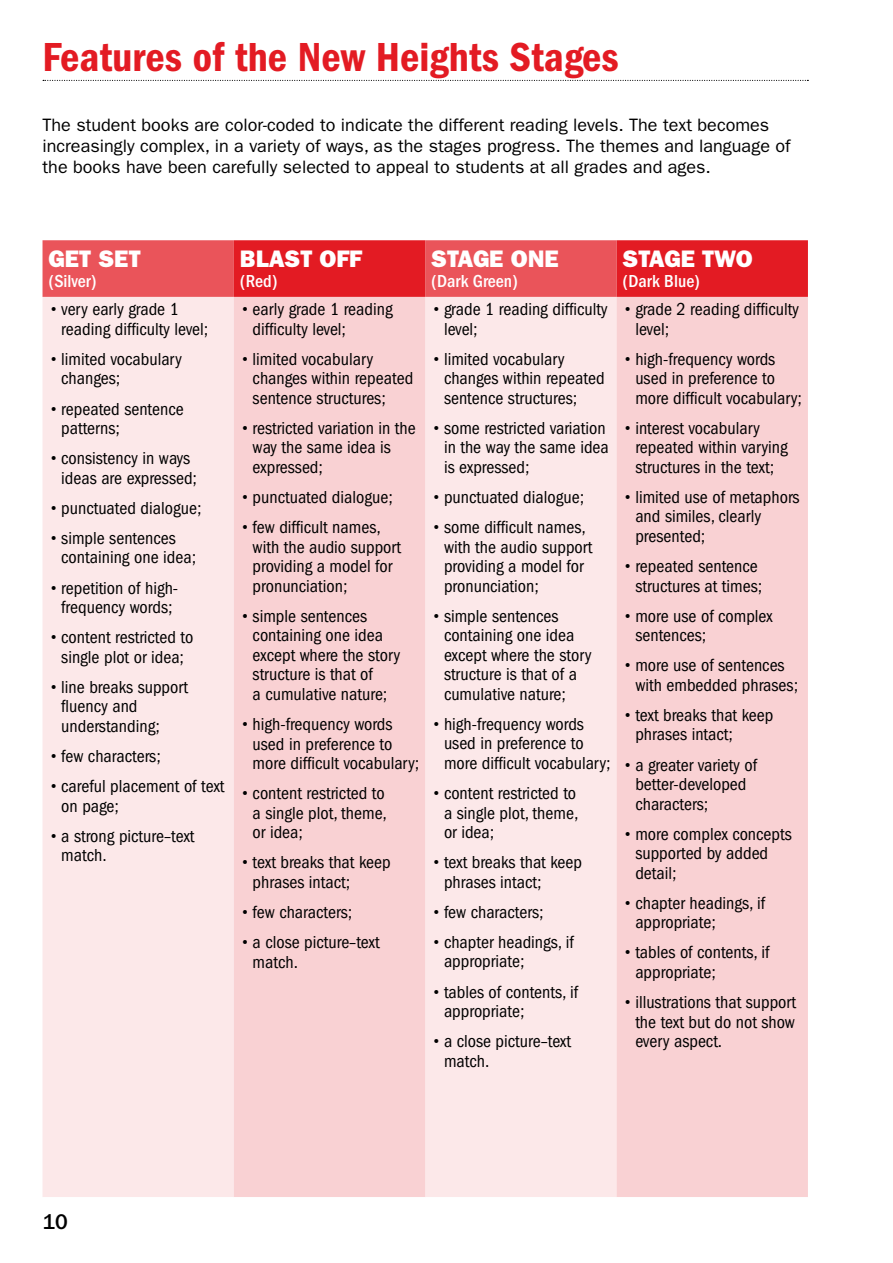
<style>
.page{position:relative;width:893px;height:1263px;background:#fff}
.page>*{position:absolute;margin:0;border:0;box-sizing:border-box;transform-origin:0 0}
.t1{font:42px "ITC Franklin Gothic Std Dm Cd";color:#e31b23}
.t2{font:24px "ITC Franklin Gothic Std Hvy";color:#fff}
.t3{font:500 21px "Franklin Gothic IT Cby BT";color:#000}
.t4{font:condensed 18px/19.5px "ITC Franklin Gothic Std";color:#000}
.t5{font:18px/21px "ITC Franklin Gothic Std";color:#000}
.t6{font:500 condensed 18px "ITC Franklin Gothic Std";color:#fff}
.s1{font-weight:500;font-stretch:normal}
</style>
<div class="page">
<svg style="left:43px;top:80px;width:765px;height:1px"></svg>
<svg style="left:43px;top:240px;width:765px;height:57px;background:#e63940"></svg>
<div style="left:43px;top:297px;width:191px;height:900px;background:#fce8e9"></div>
<svg style="left:234px;top:297px;width:574px;height:900px;background:#fad8da"></svg>
<h1 class="t1" style="left:43px;top:33px;width:578px">Features of the New Heights Stages</h1>
<p class="t5" style="left:43px;top:115px;width:749px">The student books are color-coded to indicate the different reading levels. The text becomes increasingly complex, in a variety of ways, as the stages progress. The themes and language of the books have been carefully selected to appeal to students at all grades and ages.</p>
<h2 class="t2" style="left:49px;top:245px;width:94px">GET SET</h2>
<p class="t6" style="left:49px;top:270px;width:50px">(Silver)</p>
<p class="t4" style="left:61px;top:300px;width:148px;text-indent:-13px"><span class="s1">•</span>very early grade 1 reading difficulty level;</p>
<p class="t4" style="left:61px;top:349px;width:122px;text-indent:-13px"><span class="s1">•</span>limited vocabulary changes;</p>
<p class="t4" style="left:61px;top:399px;width:124px;text-indent:-13px"><span class="s1">•</span>repeated sentence patterns;</p>
<p class="t4" style="left:61px;top:449px;width:137px;text-indent:-13px"><span class="s1">•</span>consistency in ways ideas are expressed;</p>
<p class="t4" style="left:49px;top:498px;width:154px"><span class="s1">•</span>punctuated dialogue;</p>
<p class="t4" style="left:61px;top:528px;width:136px;text-indent:-13px"><span class="s1">•</span>simple sentences containing one idea;</p>
<p class="t4" style="left:49px;top:578px;width:131px;text-align:center"><span class="s1">•</span>repetition of high&shy;frequency words;</p>
<p class="t4" style="left:49px;top:628px;width:146px;text-align:center"><span class="s1">•</span>content restricted to single plot or idea;</p>
<p class="t4" style="left:61px;top:677px;width:128px;text-indent:-13px"><span class="s1">•</span>line breaks support fluency and understanding;</p>
<p class="t4" style="left:49px;top:746px;width:114px"><span class="s1">•</span>few characters;</p>
<p class="t4" style="left:61px;top:776px;width:165px;text-indent:-13px"><span class="s1">•</span>careful placement of text on page;</p>
<p class="t4" style="left:61px;top:826px;width:135px;text-indent:-13px"><span class="s1">•</span>a strong picture–text match.</p>
<h2 class="t2" style="left:240px;top:245px;width:124px">BLAST OFF</h2>
<p class="t6" style="left:240px;top:270px;width:39px">(Red)</p>
<p class="t4" style="left:253px;top:300px;width:142px;text-indent:-13px"><span class="s1">•</span>early grade 1 reading difficulty level;</p>
<p class="t4" style="left:253px;top:349px;width:162px;text-indent:-13px"><span class="s1">•</span>limited vocabulary changes within repeated sentence structures;</p>
<p class="t4" style="left:253px;top:418px;width:165px;text-indent:-13px"><span class="s1">•</span>restricted variation in the way the same idea is expressed;</p>
<p class="t4" style="left:240px;top:488px;width:154px"><span class="s1">•</span>punctuated dialogue;</p>
<p class="t4" style="left:253px;top:518px;width:150px;text-indent:-13px"><span class="s1">•</span>few difficult names, with the audio support providing a model for pronunciation;</p>
<p class="t4" style="left:253px;top:606px;width:149px;text-indent:-13px"><span class="s1">•</span>simple sentences containing one idea except where the story structure is that of<br>a cumulative nature;</p>
<p class="t4" style="left:253px;top:714px;width:168px;text-indent:-13px"><span class="s1">•</span>high-frequency words used in preference to more difficult vocabulary;</p>
<p class="t4" style="left:253px;top:783px;width:136px;text-align:justify;text-indent:-13px"><span class="s1">•</span>content restricted to a single plot, theme, or idea;</p>
<p class="t4" style="left:253px;top:853px;width:140px;text-indent:-13px"><span class="s1">•</span>text breaks that keep phrases intact;</p>
<p class="t4" style="left:240px;top:902px;width:114px"><span class="s1">•</span>few characters;</p>
<p class="t4" style="left:253px;top:932px;width:129px;text-indent:-13px"><span class="s1">•</span>a close picture–text match.</p>
<h2 class="t2" style="left:431px;top:245px;width:129px">STAGE ONE</h2>
<p class="t6" style="left:431px;top:270px;width:88px">(Dark Green)</p>
<p class="t4" style="left:444px;top:300px;width:165px;text-indent:-13px"><span class="s1">•</span>grade 1 reading difficulty level;</p>
<p class="t4" style="left:444px;top:349px;width:162px;text-indent:-13px"><span class="s1">•</span>limited vocabulary changes within repeated sentence structures;</p>
<p class="t4" style="left:444px;top:418px;width:166px;text-indent:-13px"><span class="s1">•</span>some restricted variation in the way the same idea is expressed;</p>
<p class="t4" style="left:431px;top:487px;width:154px"><span class="s1">•</span>punctuated dialogue;</p>
<p class="t4" style="left:444px;top:518px;width:150px;text-indent:-13px"><span class="s1">•</span>some difficult names, with the audio support providing a model for pronunciation;</p>
<p class="t4" style="left:444px;top:606px;width:149px;text-indent:-13px"><span class="s1">•</span>simple sentences containing one idea except where the story structure is that of a cumulative nature;</p>
<p class="t4" style="left:444px;top:714px;width:168px;text-indent:-13px"><span class="s1">•</span>high-frequency words used in preference to more difficult vocabulary;</p>
<p class="t4" style="left:444px;top:783px;width:136px;text-align:justify;text-indent:-13px"><span class="s1">•</span>content restricted to a single plot, theme, or idea;</p>
<p class="t4" style="left:444px;top:853px;width:140px;text-indent:-13px"><span class="s1">•</span>text breaks that keep phrases intact;</p>
<p class="t4" style="left:431px;top:902px;width:114px"><span class="s1">•</span>few characters;</p>
<p class="t4" style="left:444px;top:932px;width:131px;text-indent:-13px"><span class="s1">•</span>chapter headings, if appropriate;</p>
<p class="t4" style="left:444px;top:982px;width:136px;text-indent:-13px"><span class="s1">•</span>tables of contents, if appropriate;</p>
<p class="t4" style="left:444px;top:1032px;width:129px;text-indent:-13px"><span class="s1">•</span>a close picture–text match.</p>
<h2 class="t2" style="left:623px;top:245px;width:132px">STAGE TWO</h2>
<p class="t6" style="left:623px;top:270px;width:79px">(Dark Blue)</p>
<p class="t4" style="left:635px;top:299px;width:165px;text-indent:-13px"><span class="s1">•</span>grade 2 reading difficulty level;</p>
<p class="t4" style="left:635px;top:349px;width:168px;text-indent:-13px"><span class="s1">•</span>high-frequency words used in preference to more difficult vocabulary;</p>
<p class="t4" style="left:635px;top:418px;width:154px;text-indent:-13px"><span class="s1">•</span>interest vocabulary repeated within varying structures in the text;</p>
<p class="t4" style="left:635px;top:487px;width:166px;text-indent:-13px"><span class="s1">•</span>limited use of metaphors and similes, clearly presented;</p>
<p class="t4" style="left:623px;top:556px;width:141px;text-align:right"><span class="s1">•</span>repeated sentence structures at times;</p>
<p class="t4" style="left:635px;top:606px;width:139px;text-indent:-13px"><span class="s1">•</span>more use of complex sentences;</p>
<p class="t4" style="left:635px;top:656px;width:164px;text-indent:-13px"><span class="s1">•</span>more use of sentences with embedded phrases;</p>
<p class="t4" style="left:635px;top:705px;width:140px;text-indent:-13px"><span class="s1">•</span>text breaks that keep phrases intact;</p>
<p class="t4" style="left:635px;top:755px;width:123px;text-indent:-13px"><span class="s1">•</span>a greater variety of better-developed characters;</p>
<p class="t4" style="left:635px;top:824px;width:158px;text-indent:-13px"><span class="s1">•</span>more complex concepts supported by added detail;</p>
<p class="t4" style="left:635px;top:893px;width:131px;text-indent:-13px"><span class="s1">•</span>chapter headings, if appropriate;</p>
<p class="t4" style="left:635px;top:943px;width:136px;text-indent:-13px"><span class="s1">•</span>tables of contents, if appropriate;</p>
<p class="t4" style="left:635px;top:992px;width:162px;text-align:justify;text-indent:-13px"><span class="s1">•</span>illustrations that support the text but do not show every aspect.</p>
<p class="t3" style="left:43px;top:1209px;width:27px">10</p>
</div>
